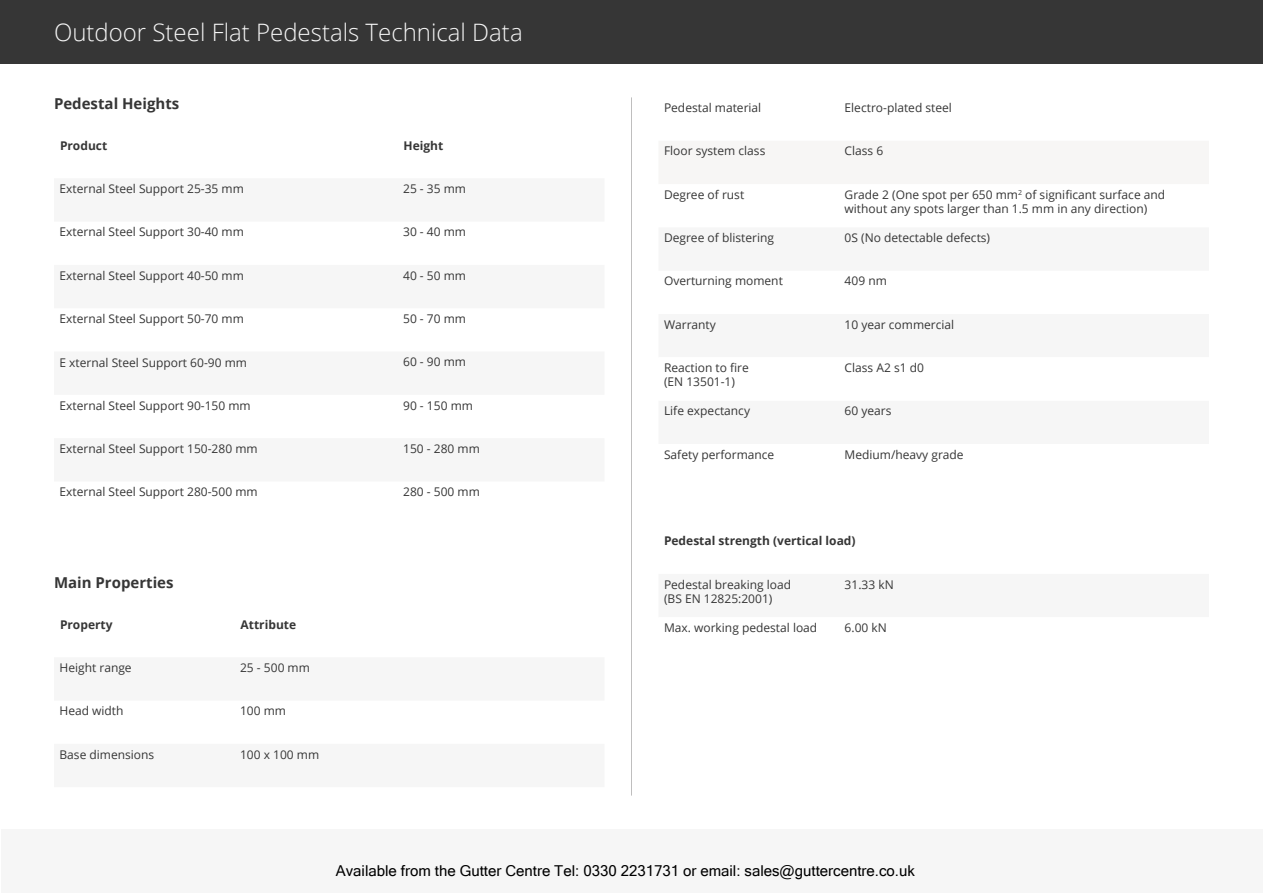
<style>
.page{position:relative;width:1263px;height:893px;background:#fff}
.page>*{position:absolute;margin:0;border:0;box-sizing:border-box;transform-origin:0 0}
.t1{font:300 24px "Open Sans";color:#f6f6f6}
.t2{font:15px "Microsoft Sans Serif";color:#000}
.t3{font:700 15px "Open Sans";color:#363636}
.t4{font:12px/14.4px "Open Sans";color:#363636}
.t5{font:700 12px "Open Sans";color:#363636}
</style>
<div class="page">
<div style="left:1px;top:829px;width:1262px;height:64px;background:#f6f6f6"></div>
<div style="left:0;top:0;width:1263px;height:64px;background:#363636"></div>
<hr style="left:631px;top:97px;width:1px;height:699px;background:#bfbebe">
<h1 class="t1" style="left:54px;top:16px;width:470px">Outdoor Steel Flat Pedestals Technical Data</h1>
<p class="t3" style="left:54px;top:93px;width:127px">Pedestal Heights</p>
<p class="t4" style="left:664px;top:100px;width:99px">Pedestal material</p>
<p class="t4" style="left:845px;top:100px;width:109px">Electro-plated steel</p>
<p class="t4" style="left:664px;top:144px;width:103px">Floor system class</p>
<p class="t4" style="left:845px;top:144px;width:40px">Class 6</p>
<p class="t4" style="left:664px;top:187px;width:82px">Degree of rust</p>
<p class="t4" style="left:845px;top:187px;width:322px">Grade 2 (One spot per 650 mm<sup>2</sup> of significant surface and without any spots larger than 1.5 mm in any direction)</p>
<p class="t4" style="left:664px;top:230px;width:111px">Degree of blistering</p>
<p class="t4" style="left:845px;top:230px;width:147px">0S (No detectable defects)</p>
<p class="t4" style="left:664px;top:274px;width:120px">Overturning moment</p>
<p class="t4" style="left:845px;top:274px;width:44px">409 nm</p>
<p class="t4" style="left:664px;top:317px;width:53px">Warranty</p>
<p class="t4" style="left:845px;top:317px;width:111px">10 year commercial</p>
<p class="t4" style="left:664px;top:360px;width:86px">Reaction to fire (EN 13501-1)</p>
<p class="t4" style="left:845px;top:360px;width:81px">Class A2 s1 d0</p>
<p class="t4" style="left:664px;top:403px;width:88px">Life expectancy</p>
<p class="t4" style="left:845px;top:403px;width:48px">60 years</p>
<p class="t4" style="left:664px;top:447px;width:112px">Safety performance</p>
<p class="t4" style="left:845px;top:447px;width:121px">Medium/heavy grade</p>
<p class="t5" style="left:60px;top:137px;width:49px">Product</p>
<p class="t5" style="left:404px;top:137px;width:41px">Height</p>
<p class="t4" style="left:60px;top:181px;width:186px">External Steel Support 25-35 mm</p>
<p class="t4" style="left:403px;top:181px;width:64px">25 - 35 mm</p>
<p class="t4" style="left:60px;top:224px;width:186px">External Steel Support 30-40 mm</p>
<p class="t4" style="left:403px;top:224px;width:64px">30 - 40 mm</p>
<p class="t4" style="left:60px;top:268px;width:186px">External Steel Support 40-50 mm</p>
<p class="t4" style="left:403px;top:268px;width:64px">40 - 50 mm</p>
<p class="t4" style="left:60px;top:311px;width:186px">External Steel Support 50-70 mm</p>
<p class="t4" style="left:403px;top:311px;width:64px">50 - 70 mm</p>
<p class="t4" style="left:60px;top:355px;width:189px">E xternal Steel Support 60-90 mm</p>
<p class="t4" style="left:403px;top:354px;width:64px">60 - 90 mm</p>
<p class="t4" style="left:60px;top:398px;width:193px">External Steel Support 90-150 mm</p>
<p class="t4" style="left:403px;top:398px;width:71px">90 - 150 mm</p>
<p class="t4" style="left:60px;top:441px;width:200px">External Steel Support 150-280 mm</p>
<p class="t4" style="left:403px;top:441px;width:78px">150 - 280 mm</p>
<p class="t4" style="left:60px;top:484px;width:200px">External Steel Support 280-500 mm</p>
<p class="t4" style="left:403px;top:484px;width:78px">280 - 500 mm</p>
<p class="t3" style="left:54px;top:572px;width:121px">Main Properties</p>
<p class="t5" style="left:664px;top:532px;width:193px">Pedestal strength (vertical load)</p>
<p class="t4" style="left:664px;top:577px;width:129px">Pedestal breaking load (BS EN 12825:2001)</p>
<p class="t4" style="left:845px;top:577px;width:51px">31.33 kN</p>
<p class="t5" style="left:60px;top:616px;width:54px">Property</p>
<p class="t5" style="left:241px;top:616px;width:57px">Attribute</p>
<p class="t4" style="left:664px;top:620px;width:155px">Max. working pedestal load</p>
<p class="t4" style="left:845px;top:620px;width:44px">6.00 kN</p>
<p class="t4" style="left:60px;top:660px;width:74px">Height range</p>
<p class="t4" style="left:240px;top:660px;width:71px">25 - 500 mm</p>
<p class="t4" style="left:60px;top:703px;width:66px">Head width</p>
<p class="t4" style="left:240px;top:703px;width:48px">100 mm</p>
<p class="t4" style="left:60px;top:747px;width:96px">Base dimensions</p>
<p class="t4" style="left:240px;top:747px;width:81px">100 x 100 mm</p>
<p class="t2" style="left:336px;top:862px;width:580px">Available from the Gutter Centre Tel: 0330 2231731 or email: sales@guttercentre.co.uk</p>
</div>
